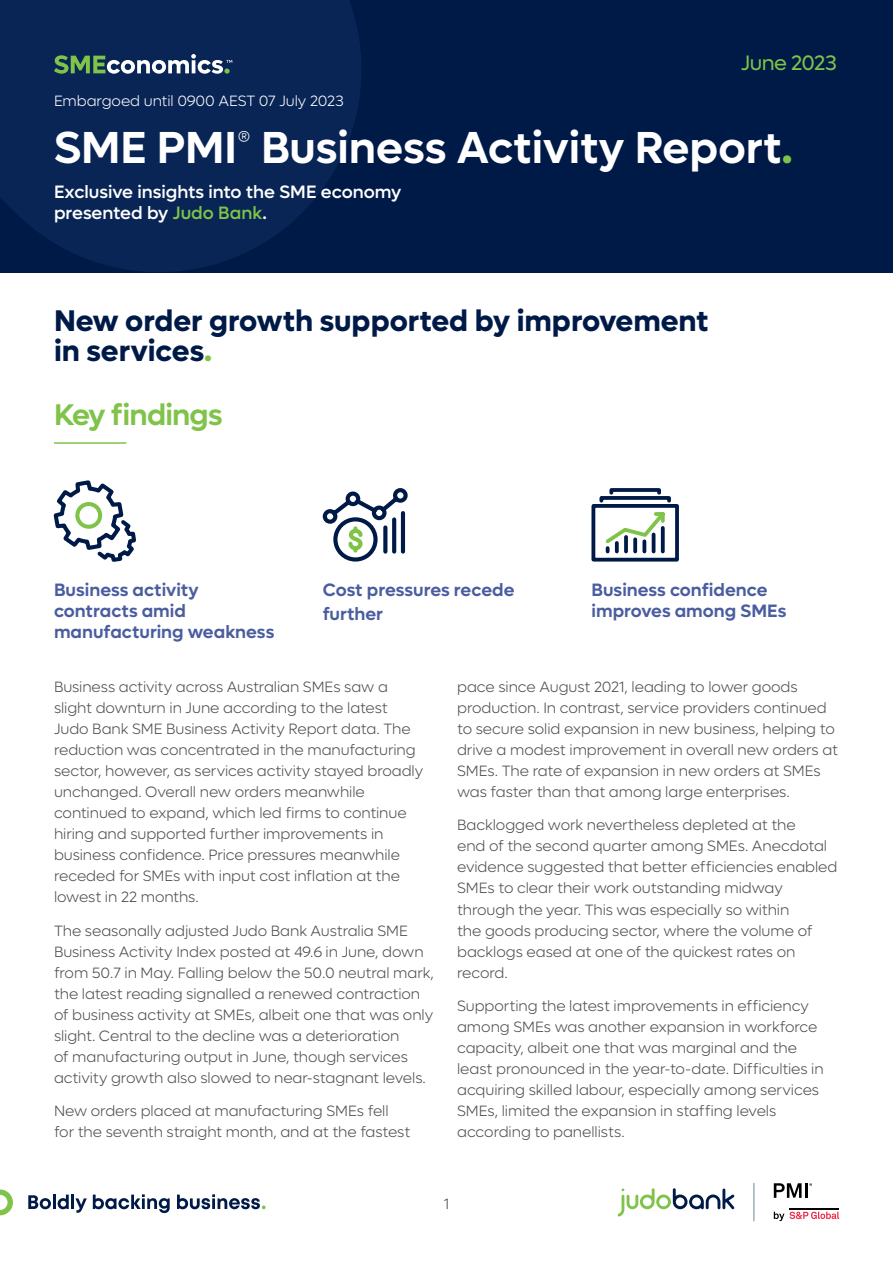
<style>
.page{position:relative;width:893px;height:1263px;background:#fff}
.page>*{position:absolute;margin:0;border:0;box-sizing:border-box;transform-origin:0 0}
.t1{font:600 45px "Lufga JB";color:#fff}
.t2{font:700 30px/30px "Lufga JB";color:#001a48}
.t3{font:600 30px "Lufga JB";letter-spacing:-.025em;color:#7fc349}
.t4{font:21px "Lufga JB";letter-spacing:-.025em;color:#7fc349}
.t5{font:600 18px/21px "Lufga JB";color:#4a5d9f}
.t6{font:500 18px/21px "Lufga JB";color:#fff}
.t7{font:300 15px/21px "Lufga JB";letter-spacing:-.005em;color:#4d4d4f}
.t8{font:300 15px "Lufga JB";letter-spacing:-.005em;color:#fff}
.s1{color:#7fc349}
</style>
<div class="page">
<svg style="left:0;top:1189px;width:13px;height:26px"></svg>
<svg style="left:28px;top:1195px;width:23px;height:14px"></svg>
<hr style="left:53px;top:1194px;width:3px;height:15px;background:#001a48">
<svg style="left:58px;top:1194px;width:11px;height:15px"></svg>
<hr style="left:71px;top:1194px;width:3px;height:15px;background:#001a48">
<svg style="left:75px;top:1198px;width:12px;height:15px"></svg>
<svg style="left:93px;top:1194px;width:77px;height:19px"></svg>
<svg style="left:177px;top:1194px;width:89px;height:15px"></svg>
<svg style="left:617px;top:1188px;width:117px;height:28px"></svg>
<hr style="left:753px;top:1183px;width:1px;height:38px;background:#708597">
<svg style="left:774px;top:1211px;width:65px;height:10px"></svg>
<hr style="left:789px;top:1208px;width:50px;height:1px;background:#000">
<svg style="left:774px;top:1183px;width:28px;height:15px"></svg>
<hr style="left:805px;top:1183px;width:3px;height:15px;background:#000">
<div style="left:0;top:0;width:893px;height:272px;background:#001a48"></div>
<svg style="left:0;top:0;width:361px;height:272px;fill:#092555"></svg>
<div style="left:333px;top:517px;width:45px;height:45px;border:4px solid #001a48;border-radius:50%"></div>
<svg style="left:322px;top:488px;width:86px;height:68px"></svg>
<hr style="left:54px;top:442px;width:72px;height:2px;background:#7fc349">
<svg style="left:54px;top:54px;width:178px;height:20px"></svg>
<svg style="left:591px;top:488px;width:88px;height:74px"></svg>
<svg style="left:53px;top:480px;width:83px;height:82px"></svg>
<div style="left:75px;top:502px;width:27px;height:27px;border:4px solid #7fc349;border-radius:50%"></div>
<p class="t8" style="left:54px;top:93px;width:291px">Embargoed until 0900 AEST 07 July 2023</p>
<h3 class="t4" style="left:741px;top:51px;width:97px">June 2023</h3>
<h1 class="t1" style="left:54px;top:121px;width:740px">SME PMI<sup>®</sup> Business Activity Report<span class="s1">.</span></h1>
<p class="t6" style="left:54px;top:182px;width:349px">Exclusive insights into the SME economy presented by <span class="s1">Judo Bank</span>.</p>
<h2 class="t2" style="left:54px;top:306px;width:656px">New order growth supported by improvement in services<span class="s1">.</span></h2>
<h2 class="t3" style="left:54px;top:397px;width:170px">Key findings</h2>
<p class="t5" style="left:54px;top:579px;width:222px">Business activity contracts amid manufacturing weakness</p>
<p class="t5" style="left:323px;top:578px;width:193px;line-height:24px">Cost pressures recede further</p>
<p class="t5" style="left:591px;top:579px;width:196px">Business confidence improves among SMEs</p>
<p class="t7" style="left:54px;top:676px;width:371px">Business activity across Australian SMEs saw a slight downturn in June according to the latest Judo Bank SME Business Activity Report data. The reduction was concentrated in the manufacturing sector, however, as services activity stayed broadly unchanged. Overall new orders meanwhile continued to expand, which led firms to continue hiring and supported further improvements in business confidence. Price pressures meanwhile receded for SMEs with input cost inflation at the lowest in 22 months.</p>
<p class="t7" style="left:54px;top:920px;width:381px">The seasonally adjusted Judo Bank Australia SME Business Activity Index posted at 49.6 in June, down from 50.7 in May. Falling below the 50.0 neutral mark, the latest reading signalled a renewed contraction of business activity at SMEs, albeit one that was only slight. Central to the decline was a deterioration<br>of manufacturing output in June, though services activity growth also slowed to near-stagnant levels.</p>
<p class="t7" style="left:54px;top:1101px;width:358px">New orders placed at manufacturing SMEs fell for the seventh straight month, and at the fastest</p>
<p class="t7" style="left:457px;top:676px;width:383px">pace since August 2021, leading to lower goods production. In contrast, service providers continued to secure solid expansion in new business, helping to drive a modest improvement in overall new orders at SMEs. The rate of expansion in new orders at SMEs was faster than that among large enterprises.</p>
<p class="t7" style="left:457px;top:815px;width:382px">Backlogged work nevertheless depleted at the<br>end of the second quarter among SMEs. Anecdotal evidence suggested that better efficiencies enabled SMEs to clear their work outstanding midway through the year. This was especially so within<br>the goods producing sector, where the volume of backlogs eased at one of the quickest rates on record.</p>
<p class="t7" style="left:457px;top:996px;width:368px">Supporting the latest improvements in efficiency among SMEs was another expansion in workforce capacity, albeit one that was marginal and the least pronounced in the year-to-date. Difficulties in acquiring skilled labour, especially among services SMEs, limited the expansion in staffing levels according to panellists.</p>
<p class="t7" style="left:444px;top:1193px;width:7px">1</p>
</div>
